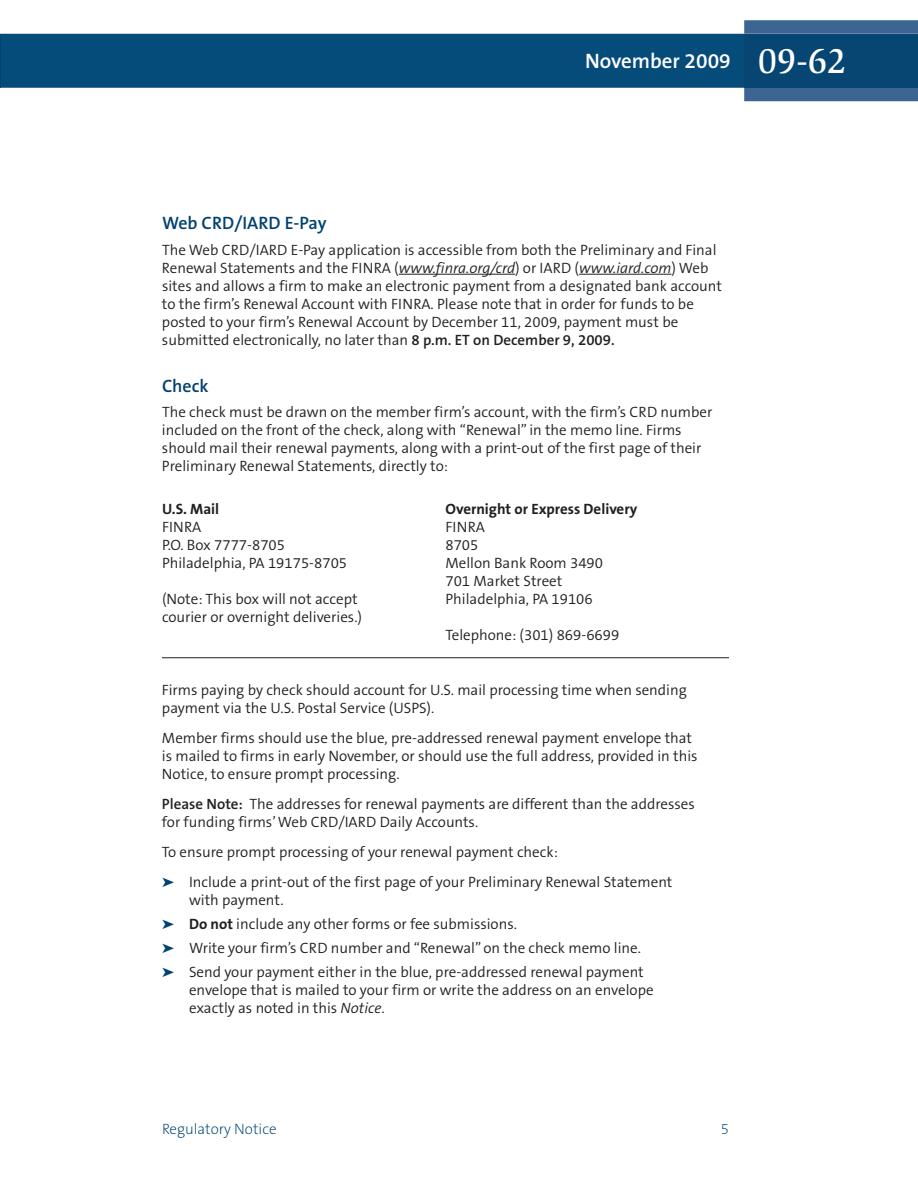
<style>
.page{position:relative;width:918px;height:1188px;background:#fff}
.page>*{position:absolute;margin:0;border:0;box-sizing:border-box;transform-origin:0 0}
.t1{font:600 21px "The Sans B6";color:#fff}
.t2{font:600 18px "The Sans B6";color:#004270}
.t3{font:300 15px/18px "The Sans B4";color:#231f20}
.t4{font:700 15px "The Sans B7";color:#231f20}
.t5{font:200 15px "The Sans B2";color:#004270}
.s1{font-family:"Slimbach LT";font-weight:500;font-size:36px}
.s2{font-style:italic}
.s3{font-family:"The Sans B6";font-weight:600}
.s4{color:#004270}
.s5{font-family:"The Sans B7";font-weight:700}
</style>
<div class="page">
<hr style="left:399px;top:274px;width:116px;height:1px;background:#231f20">
<hr style="left:579px;top:274px;width:92px;height:1px;background:#231f20">
<div style="left:1px;top:34px;width:743px;height:54px;background:#064c7a"></div>
<svg style="left:744px;top:20px;width:174px;height:81px;background:#3f6893"></svg>
<div style="left:744px;top:34px;width:174px;height:54px;background:#074573"></div>
<hr style="left:0;top:34px;width:1px;height:54px;background:#034371">
<hr style="left:162px;top:657px;width:567px;height:1px;background:#231f20">
<h1 class="t1" style="left:585px;top:50px;width:263px">November 2009 <span class="s1">09-62</span></h1>
<p class="t2" style="left:162px;top:214px;width:166px">Web CRD/IARD E-Pay</p>
<p class="t3" style="left:162px;top:241px;width:561px">The Web CRD/IARD E-Pay application is accessible from both the Preliminary and Final Renewal Statements and the FINRA (<span class="s2">www.finra.org/crd</span>) or IARD (<span class="s2">www.iard.com</span>) Web sites and allows a firm to make an electronic payment from a designated bank account to the firm’s Renewal Account with FINRA. Please note that in order for funds to be posted to your firm’s Renewal Account by December 11, 2009, payment must be submitted electronically, no later than <span class="s3">8 p.m. ET on December 9, 2009.</span></p>
<p class="t2" style="left:162px;top:376px;width:48px">Check</p>
<p class="t3" style="left:162px;top:404px;width:552px">The check must be drawn on the member firm’s account, with the firm’s CRD number included on the front of the check, along with “Renewal” in the memo line. Firms should mail their renewal payments, along with a print-out of the first page of their Preliminary Renewal Statements, directly to:</p>
<p class="t4" style="left:162px;top:501px;width:59px">U.S. Mail</p>
<p class="t3" style="left:162px;top:518px;width:187px">FINRA<br>P.O. Box 7777-8705<br>Philadelphia, PA 19175-8705</p>
<p class="t3" style="left:162px;top:590px;width:202px">(Note: This box will not accept courier or overnight deliveries.)</p>
<p class="t4" style="left:446px;top:501px;width:193px">Overnight or Express Delivery</p>
<p class="t3" style="left:445px;top:518px;width:159px">FINRA<br>8705<br>Mellon Bank Room 3490<br>701 Market Street<br>Philadelphia, PA 19106</p>
<p class="t3" style="left:445px;top:626px;width:175px">Telephone: (301) 869-6699</p>
<p class="t3" style="left:162px;top:682px;width:526px">Firms paying by check should account for U.S. mail processing time when sending payment via the U.S. Postal Service (USPS).</p>
<p class="t3" style="left:162px;top:730px;width:537px">Member firms should use the blue, pre-addressed renewal payment envelope that is mailed to firms in early November, or should use the full address, provided in this<br>Notice, to ensure prompt processing.</p>
<p class="t3" style="left:162px;top:796px;width:534px"><span class="s3">Please Note:</span> The addresses for renewal payments are different than the addresses for funding firms’Web CRD/IARD Daily Accounts.</p>
<p class="t3" style="left:162px;top:838px;width:512px;line-height:30px">To ensure prompt processing of your renewal payment check:<br><span class="s4">➤</span> Include a print-out of the first page of your Preliminary Renewal Statement</p>
<p class="t3" style="left:162px;top:889px;width:483px;line-height:24px;text-indent:27px">with payment.<br><span class="s4">➤</span> <span class="s5">Do not</span> include any other forms or fee submissions.<br><span class="s4">➤</span> Write your firm’s CRD number and “Renewal” on the check memo line. <span class="s4">➤</span> Send your payment either in the blue, pre-addressed renewal payment</p>
<p class="t3" style="left:189px;top:982px;width:466px">envelope that is mailed to your firm or write the address on an envelope exactly as noted in this <span class="s2">Notice</span>.</p>
<p class="t5" style="left:162px;top:1121px;width:116px">Regulatory Notice</p>
<p class="t5" style="left:721px;top:1121px;width:10px">5</p>
</div>
